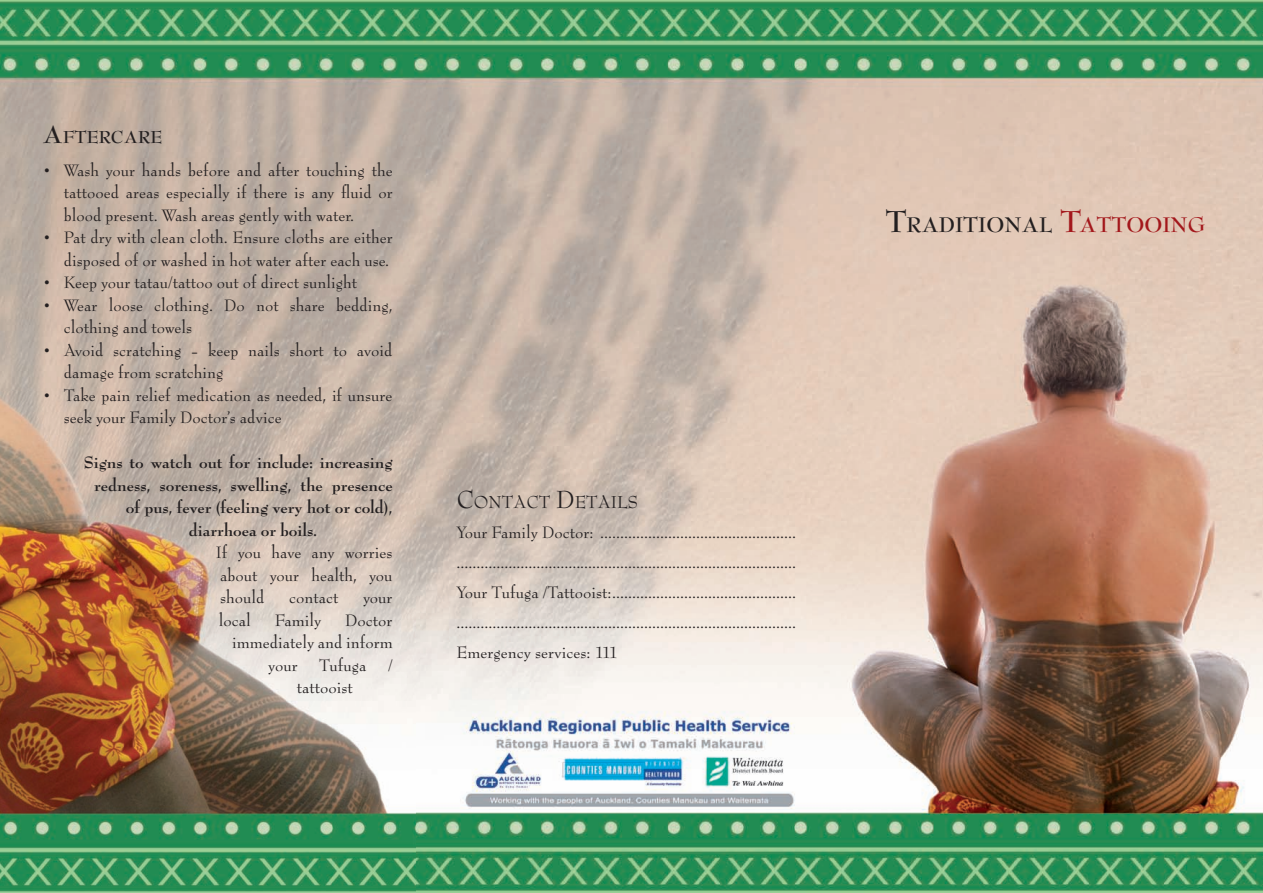
<style>
.page{position:relative;width:1263px;height:893px;background:#fff}
.page>*{position:absolute;margin:0;border:0;box-sizing:border-box;transform-origin:0 0}
.t1{font:700 23.1px "Bernhard Modern Std";color:#231f20}
.t2{font:18.9px "Bernhard Modern Std";color:#231f20}
.t3{font:700 18.9px "Bernhard Modern Std";color:#231f20}
.t4{font:18px/22.5px "Bernhard Modern Std";color:#231f20;text-align:justify}
.t5{font:700 18px "Bernhard Modern Std";color:#231f20}
.s1{font-size:27px}
.s2{font-size:33px}
.s3{font-size:33px;color:#a3171b}
.s4{color:#a3171b}
</style>
<div class="page">
<img style="left:0;top:0;width:1263px;height:893px">
<img style="left:0;top:391px;width:416px;height:502px">
<p class="t3" style="left:43px;top:127px;width:121px"><span class="s1">A</span>ftercare</p>
<p class="t4" style="left:64px;top:159px;width:330px;text-indent:-21px">• Wash your hands before and after touching the tattooed areas especially if there is any fluid or blood present. Wash areas gently with water.</p>
<p class="t4" style="left:43px;top:227px;width:352px;text-align:right">• Pat dry with clean cloth. Ensure cloths are either disposed of or washed in hot water after each use.</p>
<p class="t4" style="left:43px;top:272px;width:316px">• Keep your tatau/tattoo out of direct sunlight</p>
<p class="t4" style="left:64px;top:294px;width:330px;text-indent:-21px">• Wear loose clothing. Do not share bedding, clothing and towels</p>
<p class="t4" style="left:64px;top:339px;width:330px;text-indent:-21px">• Avoid scratching - keep nails short to avoid damage from scratching</p>
<p class="t4" style="left:64px;top:384px;width:330px;text-indent:-21px">• Take pain relief medication as needed, if unsure seek your Family Doctor’s advice</p>
<p class="t5" style="left:84px;top:453px;width:310px">Signs to watch out for include: increasing</p>
<p class="t5" style="left:94px;top:476px;width:300px">redness, soreness, swelling, the presence</p>
<p class="t5" style="left:126px;top:498px;width:268px">of pus, fever (feeling very hot or cold),</p>
<p class="t5" style="left:189px;top:521px;width:130px">diarrhoea or boils.</p>
<p class="t4" style="left:216px;top:542px;width:178px">If you have any worries about your health, you should</p>
<p class="t4" style="left:289px;top:587px;width:51px">contact</p>
<p class="t4" style="left:363px;top:587px;width:31px">your</p>
<p class="t4" style="left:219px;top:609px;width:33px">local</p>
<p class="t4" style="left:275px;top:609px;width:48px">Family</p>
<p class="t4" style="left:345px;top:609px;width:49px">Doctor</p>
<p class="t4" style="left:232px;top:632px;width:162px">immediately and inform</p>
<p class="t4" style="left:268px;top:654px;width:126px">your Tufuga /</p>
<p class="t4" style="left:297px;top:677px;width:57px">tattooist</p>
<p class="t2" style="left:456px;top:492px;width:183px"><span class="s1">C</span>ontact <span class="s1">D</span>etails</p>
<p class="t4" style="left:456px;top:517px;width:341px;line-height:30px">Your Family Doctor: ................................................. .....................................................................................<br>Your Tufuga /Tattooist:.............................................. .....................................................................................<br>Emergency services: 111</p>
<p class="t1" style="left:885px;top:212px;width:321px"><span class="s2">T</span>raditional <span class="s3">T</span><span class="s4">attooing</span></p>
</div>
